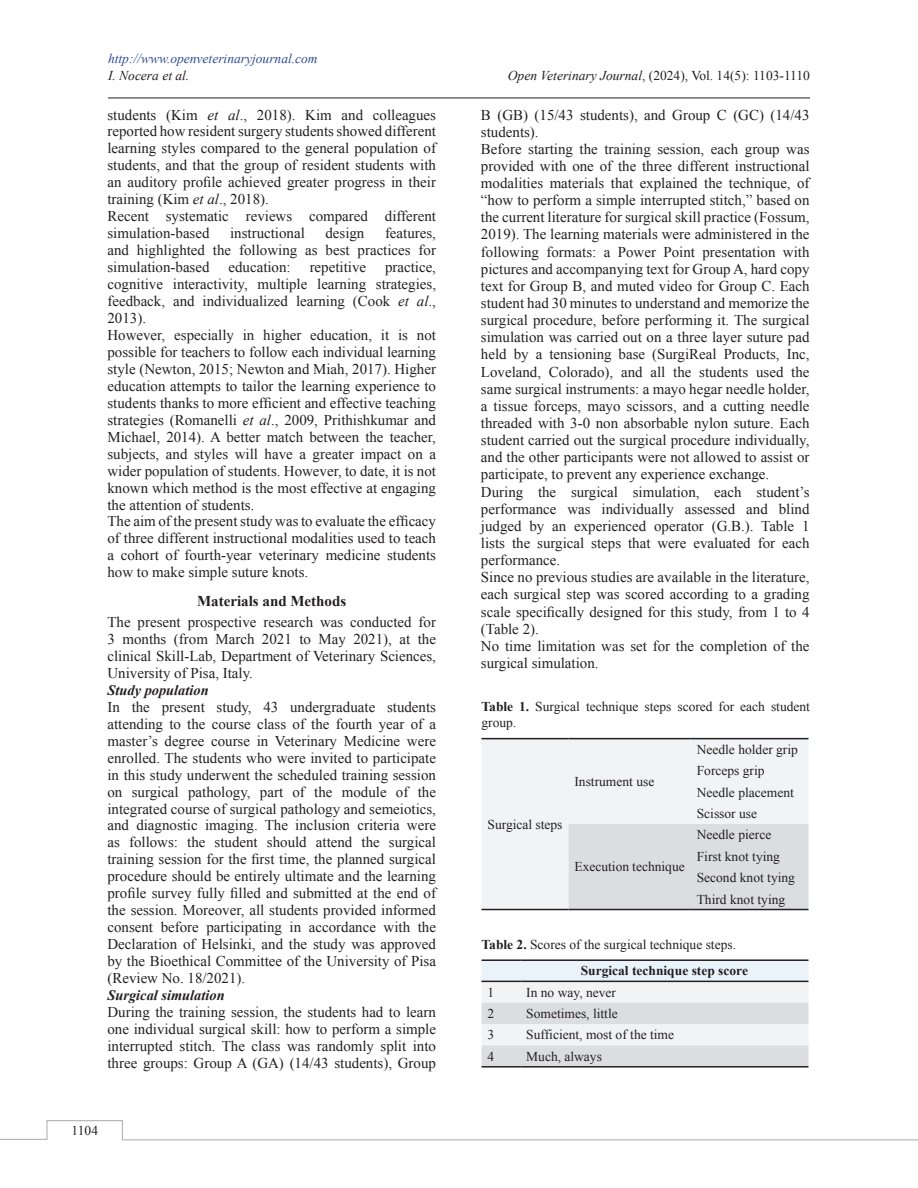
<style>
.page{position:relative;width:918px;height:1188px;background:#fff}
.page>*{position:absolute;margin:0;border:0;box-sizing:border-box;transform-origin:0 0}
.Para{font:15px/17px "Times New Roman";color:#231f20;text-align:justify}
.AHead{font:700 15px "Times New Roman";color:#231f20}
.BHead{font:italic 700 14.4px "Times New Roman";color:#231f20}
.t1{font:13.5px/16.2px "Times New Roman";color:#231f20}
.t2{font:italic 13.5px "Times New Roman";color:#304d94}
.thc{font:700 13.5px "Times New Roman";color:#231f20}
.t3{font:italic 13.5px "Times New Roman";color:#231f20}
.s1{font-style:italic}
.s2{font-weight:700}
</style>
<div class="page">
<hr style="left:108px;top:98px;width:702px;height:1px;background:#231f20">
<svg style="left:0;top:1120px;width:918px;height:21px"></svg>
<div style="left:482px;top:739px;width:326px;height:170px;background:#f2f3f4"></div>
<div style="left:568px;top:824px;width:240px;height:85px;background:#dcdddf"></div>
<hr style="left:482px;top:909px;width:86px;height:1px;background:#231f20">
<hr style="left:568px;top:909px;width:123px;height:1px;background:#231f20">
<hr style="left:482px;top:738px;width:86px;height:1px;background:#231f20">
<hr style="left:568px;top:738px;width:123px;height:1px;background:#231f20">
<hr style="left:691px;top:738px;width:117px;height:1px;background:#231f20">
<hr style="left:691px;top:909px;width:117px;height:1px;background:#231f20">
<svg style="left:482px;top:961px;width:326px;height:105px"></svg>
<hr style="left:482px;top:1066px;width:38px;height:2px;background:#231f20">
<hr style="left:520px;top:1066px;width:288px;height:2px;background:#231f20">
<hr style="left:482px;top:959px;width:38px;height:2px;background:#231f20">
<hr style="left:520px;top:959px;width:288px;height:2px;background:#231f20">
<hr style="left:482px;top:981px;width:38px;height:1px;background:#231f20">
<hr style="left:520px;top:981px;width:288px;height:1px;background:#231f20">
<p class="t2" style="left:108px;top:50px;width:211px">http://www.openveterinaryjournal.com</p>
<p class="t3" style="left:108px;top:66px;width:83px">I. Nocera et al.</p>
<p class="t1" style="left:508px;top:67px;width:304px"><span class="s1">Open Veterinary Journal</span>, (2024), Vol. 14(5): 1103-1110</p>
<p class="Para" style="left:107px;top:106px;width:330px">students (Kim <span class="s1">et al</span>., 2018). Kim and colleagues reported how resident surgery students showed different learning styles compared to the general population of students, and that the group of resident students with an auditory profile achieved greater progress in their training (Kim <span class="s1">et al</span>., 2018).</p>
<p class="Para" style="left:107px;top:208px;width:330px">Recent systematic reviews compared different simulation-based</p>
<p class="Para" style="left:230px;top:224px;width:76px">instructional</p>
<p class="Para" style="left:325px;top:224px;width:41px">design</p>
<p class="Para" style="left:107px;top:224px;width:330px;text-indent:278px">features, and highlighted the following as best practices for simulation-based</p>
<p class="Para" style="left:107px;top:258px;width:330px;text-indent:278px">practice, cognitive interactivity, multiple learning strategies, feedback, and individualized learning (Cook <span class="s1">et al</span>., 2013).</p>
<p class="Para" style="left:107px;top:326px;width:330px">However, especially in higher education, it is not possible for teachers to follow each individual learning style (Newton, 2015; Newton and Miah, 2017). Higher education attempts to tailor the learning experience to students thanks to more efficient and effective teaching strategies (Romanelli <span class="s1">et al</span>., 2009, Prithishkumar and Michael, 2014). A better match between the teacher, subjects, and styles will have a greater impact on a wider population of students. However, to date, it is not known which method is the most effective at engaging the attention of students.</p>
<p class="Para" style="left:107px;top:513px;width:330px">The aim of the present study was to evaluate the efficacy of three different instructional modalities used to teach a cohort of fourth-year veterinary medicine students how to make simple suture knots.</p>
<p class="AHead" style="left:197px;top:591px;width:151px">Materials and Methods</p>
<p class="Para" style="left:107px;top:613px;width:330px">The present prospective research was conducted for 3 months (from March 2021 to May 2021), at the clinical Skill-Lab, Department of Veterinary Sciences, University of Pisa, Italy.</p>
<p class="BHead" style="left:107px;top:680px;width:103px">Study population</p>
<p class="Para" style="left:107px;top:698px;width:330px">In the present study, 43 undergraduate students attending to the course class of the fourth year of a master’s degree course in Veterinary Medicine were enrolled. The students who were invited to participate in this study underwent the scheduled training session on surgical pathology, part of the module of the integrated course of surgical pathology and semeiotics, and diagnostic imaging. The inclusion criteria were as follows: the student should attend the surgical training session for the first time, the planned surgical procedure should be entirely ultimate and the learning profile survey fully filled and submitted at the end of the session. Moreover, all students provided informed consent before participating in accordance with the Declaration of Helsinki, and the study was approved by the Bioethical Committee of the University of Pisa (Review No. 18/2021).</p>
<p class="BHead" style="left:107px;top:985px;width:119px">Surgical simulation</p>
<p class="Para" style="left:107px;top:1003px;width:330px">During the training session, the students had to learn one individual surgical skill: how to perform a simple interrupted stitch. The class was randomly split into three groups: Group A (GA) (14/43 students), Group</p>
<p class="Para" style="left:229px;top:258px;width:64px">education:</p>
<p class="Para" style="left:310px;top:258px;width:58px">repetitive</p>
<p class="Para" style="left:481px;top:106px;width:330px">B (GB) (15/43 students), and Group C (GC) (14/43 students).</p>
<p class="Para" style="left:481px;top:140px;width:330px">Before starting the training session, each group was provided with one of the three different instructional modalities materials that explained the technique, of “how to perform a simple interrupted stitch,” based on the current literature for surgical skill practice (Fossum, 2019). The learning materials were administered in the following formats: a Power Point presentation with pictures and accompanying text for Group A, hard copy text for Group B, and muted video for Group C. Each student had 30 minutes to understand and memorize the surgical procedure, before performing it. The surgical simulation was carried out on a three layer suture pad held by a tensioning base (SurgiReal Products, Inc, Loveland, Colorado), and all the students used the same surgical instruments: a mayo hegar needle holder, a tissue forceps, mayo scissors, and a cutting needle threaded with 3-0 non absorbable nylon suture. Each student carried out the surgical procedure individually, and the other participants were not allowed to assist or participate, to prevent any experience exchange.</p>
<p class="Para" style="left:481px;top:483px;width:330px">During the surgical simulation, each student’s performance was individually assessed and blind judged by an experienced operator (G.B.). Table 1 lists the surgical steps that were evaluated for each performance.</p>
<p class="Para" style="left:481px;top:569px;width:330px">Since no previous studies are available in the literature, each surgical step was scored according to a grading scale specifically designed for this study, from 1 to 4 (Table 2).</p>
<p class="Para" style="left:481px;top:637px;width:330px">No time limitation was set for the completion of the surgical simulation.</p>
<p class="t1" style="left:482px;top:698px;width:330px"><span class="s2">Table 1.</span> Surgical technique steps scored for each student group.</p>
<p class="t1" style="left:697px;top:741px;width:103px">Needle holder grip</p>
<p class="t1" style="left:697px;top:763px;width:69px">Forceps grip</p>
<p class="t1" style="left:697px;top:784px;width:99px">Needle placement</p>
<p class="t1" style="left:697px;top:805px;width:62px">Scissor use</p>
<p class="t1" style="left:574px;top:773px;width:81px">Instrument use</p>
<p class="t1" style="left:488px;top:816px;width:77px">Surgical steps</p>
<p class="t1" style="left:697px;top:827px;width:76px">Needle pierce</p>
<p class="t1" style="left:697px;top:848px;width:85px">First knot tying</p>
<p class="t1" style="left:697px;top:869px;width:100px">Second knot tying</p>
<p class="t1" style="left:697px;top:891px;width:90px">Third knot tying</p>
<p class="t1" style="left:482px;top:936px;width:256px"><span class="s2">Table 2.</span> Scores of the surgical technique steps.</p>
<p class="thc" style="left:581px;top:962px;width:169px">Surgical technique step score</p>
<p class="t1" style="left:488px;top:984px;width:8px">1</p>
<p class="t1" style="left:526px;top:984px;width:91px">In no way, never</p>
<p class="t1" style="left:488px;top:1005px;width:8px">2</p>
<p class="t1" style="left:526px;top:1005px;width:93px">Sometimes, little</p>
<p class="t1" style="left:488px;top:1027px;width:8px">3</p>
<p class="t1" style="left:526px;top:1027px;width:149px">Sufficient, most of the time</p>
<p class="t1" style="left:488px;top:1048px;width:8px">4</p>
<p class="t1" style="left:526px;top:1048px;width:77px">Much, always</p>
<p class="t1" style="left:574px;top:859px;width:112px">Execution technique</p>
<p class="t1" style="left:72px;top:1122px;width:28px">1104</p>
</div>
